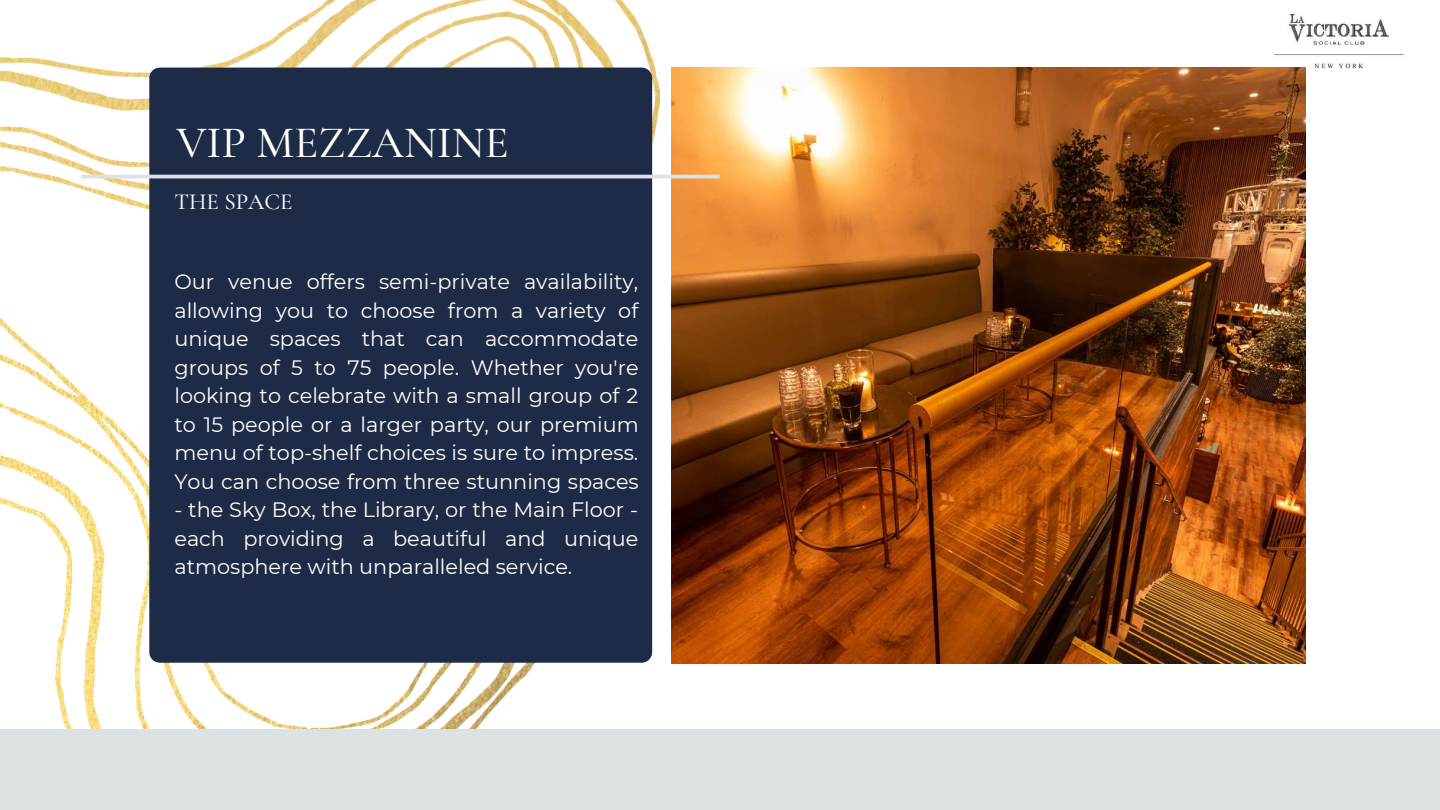
<style>
.page{position:relative;width:1440px;height:810px;background:#fff}
.page>*{position:absolute;margin:0;border:0;box-sizing:border-box;transform-origin:0 0}
.t1{font:500 45px "Cormorant Garamond";color:#fff}
.t2{font:500 23px "Cormorant Garamond";color:#fff}
.t3{font:20.8px/28.5px "Montserrat";color:#fff;text-align:justify}
</style>
<div class="page">
<img style="left:1262px;top:14px;width:142px;height:69px">
<img style="left:671px;top:68px;width:634px;height:595px">
<img style="left:0;top:0;width:660px;height:729px">
<div style="left:149px;top:68px;width:503px;height:595px;background:#1e2b47;border-radius:11px"></div>
<hr style="left:81px;top:175px;width:639px;height:3px;background:#dce1e4">
<div style="left:0;top:729px;width:1440px;height:81px;background:#dce1e4"></div>
<h1 class="t1" style="left:177px;top:115px;width:334px">VIP MEZZANINE</h1>
<p class="t2" style="left:174px;top:188px;width:120px">THE SPACE</p>
<p class="t3" style="left:174px;top:268px;width:466px">Our venue offers semi-private availability, allowing you to choose from a variety of unique spaces that can accommodate groups of 5 to 75 people. Whether you're looking to celebrate with a small group of 2 to 15 people or a larger party, our premium menu of top-shelf choices is sure to impress.<br>You can choose from three stunning spaces</p>
<p class="t3" style="left:174px;top:496px;width:466px">- the Sky Box, the Library, or the Main Floor - each providing a beautiful and unique atmosphere with unparalleled service.</p>
</div>
